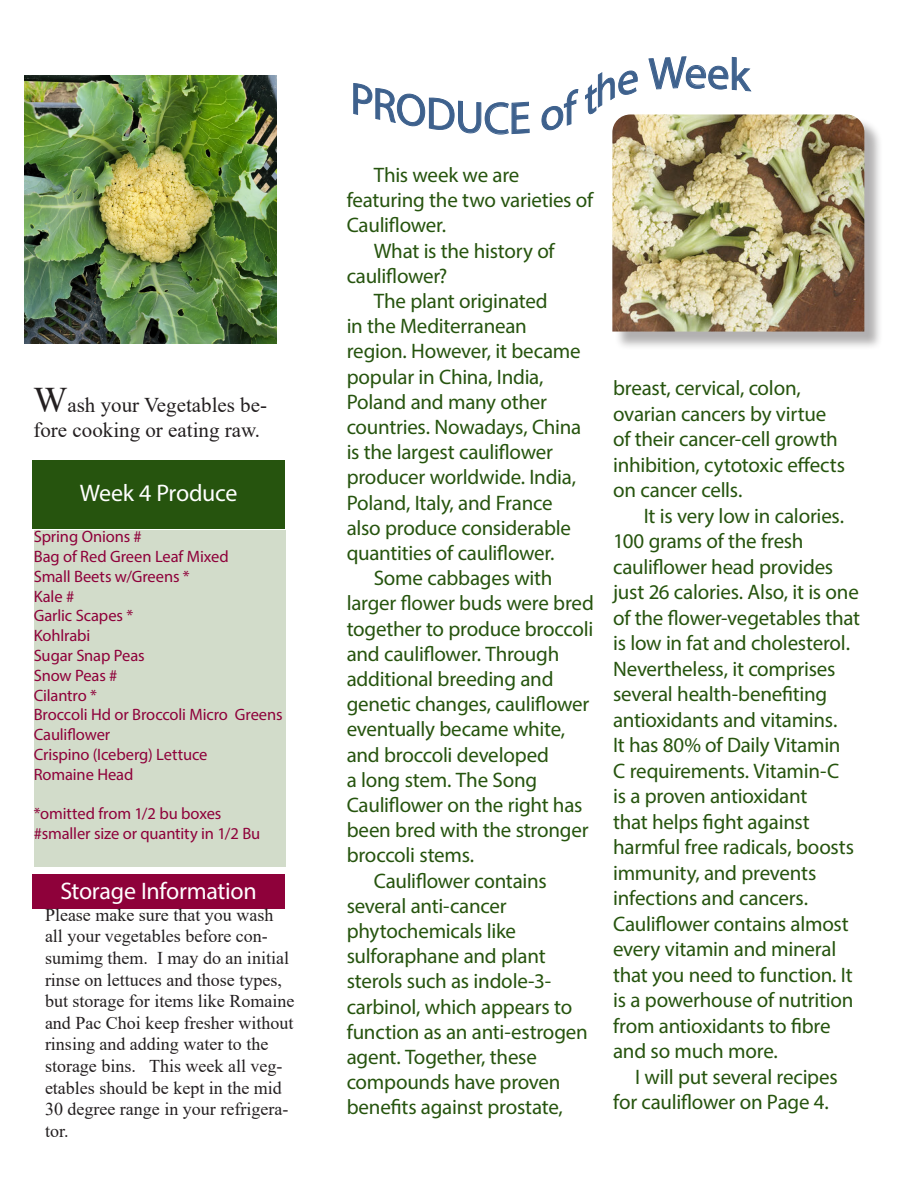
<style>
.page{position:relative;width:918px;height:1188px;background:#fff}
.page>*{position:absolute;margin:0;border:0;box-sizing:border-box;transform-origin:0 0}
.t1{font:24px "Myriad Pro";letter-spacing:-.01em;color:#fff}
.Garden___Weather{font:21px/25.2px "Myriad Pro";letter-spacing:-.015em;color:#26540e}
.Paragraph_Style_1{font:21px/25.5px "Myriad Pro";letter-spacing:-.015em;color:#26540e}
.t2{font:21px/25.2px "Times New Roman";color:#231f20}
.t3{font:18px/21.6px "Times New Roman";color:#231f20}
.Paragraph_Style_1-2{font:16.5px/19.8px "Myriad Pro";letter-spacing:-.01em;color:#8e013a}
.s1{font-size:36px}
</style>
<div class="page">
<div style="left:33px;top:460px;width:252px;height:68px;background:#26540e"></div>
<div style="left:34px;top:530px;width:252px;height:336px;background:#d2dcca"></div>
<div style="left:615px;top:117px;width:268px;height:234px;background:#231f20;opacity:.35"></div>
<img style="left:612px;top:114px;width:252px;height:218px">
<div style="left:33px;top:874px;width:252px;height:34px;background:#8e013a"></div>
<img style="left:25px;top:76px;width:252px;height:268px">
<svg style="left:612px;top:114px;width:25px;height:4px"></svg>
<p class="t2" style="left:33px;top:392px;width:235px"><span class="s1">W</span>ash your Vegetables be&shy;fore cooking or eating raw.</p>
<p class="t1" style="left:80px;top:478px;width:159px">Week 4 Produce</p>
<p class="Paragraph_Style_1-2" style="left:34px;top:527px;width:110px">Spring Onions #</p>
<p class="Paragraph_Style_1-2" style="left:34px;top:546px;width:196px">Bag of Red Green Leaf Mixed</p>
<p class="Paragraph_Style_1-2" style="left:34px;top:566px;width:158px">Small Beets w/Greens *</p>
<p class="Paragraph_Style_1-2" style="left:34px;top:586px;width:42px">Kale #</p>
<p class="Paragraph_Style_1-2" style="left:34px;top:606px;width:101px">Garlic Scapes *</p>
<p class="Paragraph_Style_1-2" style="left:34px;top:626px;width:58px">Kohlrabi</p>
<p class="Paragraph_Style_1-2" style="left:34px;top:645px;width:112px">Sugar Snap Peas</p>
<p class="Paragraph_Style_1-2" style="left:34px;top:665px;width:85px">Snow Peas #</p>
<p class="Paragraph_Style_1-2" style="left:34px;top:685px;width:65px">Cilantro *</p>
<p class="Paragraph_Style_1-2" style="left:34px;top:705px;width:250px">Broccoli Hd or Broccoli Micro Greens<br>Cauliflower</p>
<p class="Paragraph_Style_1-2" style="left:34px;top:744px;width:175px">Crispino (Iceberg) Lettuce</p>
<p class="Paragraph_Style_1-2" style="left:34px;top:764px;width:101px">Romaine Head</p>
<p class="Paragraph_Style_1-2" style="left:34px;top:804px;width:189px">*omitted from 1/2 bu boxes</p>
<p class="Paragraph_Style_1-2" style="left:34px;top:824px;width:228px">#smaller size or quantity in 1/2 Bu</p>
<p class="t1" style="left:61px;top:876px;width:198px">Storage Information</p>
<p class="t3" style="left:45px;top:903px;width:251px">Please make sure that you wash all your vegetables before con&shy;sumimg them. I may do an initial rinse on lettuces and those types, but storage for items like Romaine and Pac Choi keep fresher without rinsing and adding water to the storage bins. This week all veg&shy;etables should be kept in the mid<br>30 degree range in your refrigera&shy;tor.</p>
<p class="Garden___Weather" style="left:347px;top:162px;width:248px;text-indent:27px">This week we are featuring the two varieties of<br>Cauliflower.</p>
<p class="Garden___Weather" style="left:347px;top:238px;width:210px;text-indent:27px">What is the history of cauliflower?</p>
<p class="Garden___Weather" style="left:347px;top:288px;width:236px;text-indent:27px">The plant originated<br>in the Mediterranean region. However, it became popular in China, India,<br>Poland and many other countries. Nowadays, China is the largest cauliflower producer worldwide. India,<br>Poland, Italy, and France also produce considerable quantities of cauliflower.</p>
<p class="Garden___Weather" style="left:347px;top:565px;width:249px;text-indent:27px">Some cabbages with larger flower buds were bred together to produce broccoli and cauliflower. Through additional breeding and genetic changes, cauliflower eventually became white, and broccoli developed<br>a long stem. The Song<br>Cauliflower on the right has been bred with the stronger broccoli stems.</p>
<p class="Garden___Weather" style="left:347px;top:868px;width:243px;text-indent:27px">Cauliflower contains several anti-cancer phytochemicals like sulforaphane and plant sterols such as indole-3- carbinol, which appears to function as an anti-estrogen agent. Together, these compounds have proven benefits against prostate,</p>
<p class="Paragraph_Style_1" style="left:613px;top:375px;width:234px">breast, cervical, colon, ovarian cancers by virtue of their cancer-cell growth inhibition, cytotoxic effects on cancer cells.</p>
<p class="Paragraph_Style_1" style="left:613px;top:503px;width:248px;text-indent:31px">It is very low in calories.<br>100 grams of the fresh cauliflower head provides just 26 calories. Also, it is one of the flower-vegetables that is low in fat and cholesterol.<br>Nevertheless, it comprises several health-benefiting antioxidants and vitamins.<br>It has 80% of Daily Vitamin<br>C requirements. Vitamin-C<br>is a proven antioxidant<br>that helps fight against harmful free radicals, boosts immunity, and prevents infections and cancers.<br>Cauliflower contains almost every vitamin and mineral that you need to function. It is a powerhouse of nutrition from antioxidants to fibre and so much more.</p>
<p class="Paragraph_Style_1" style="left:613px;top:1064px;width:226px;text-indent:22px">I will put several recipes for cauliflower on Page 4.</p>
</div>
